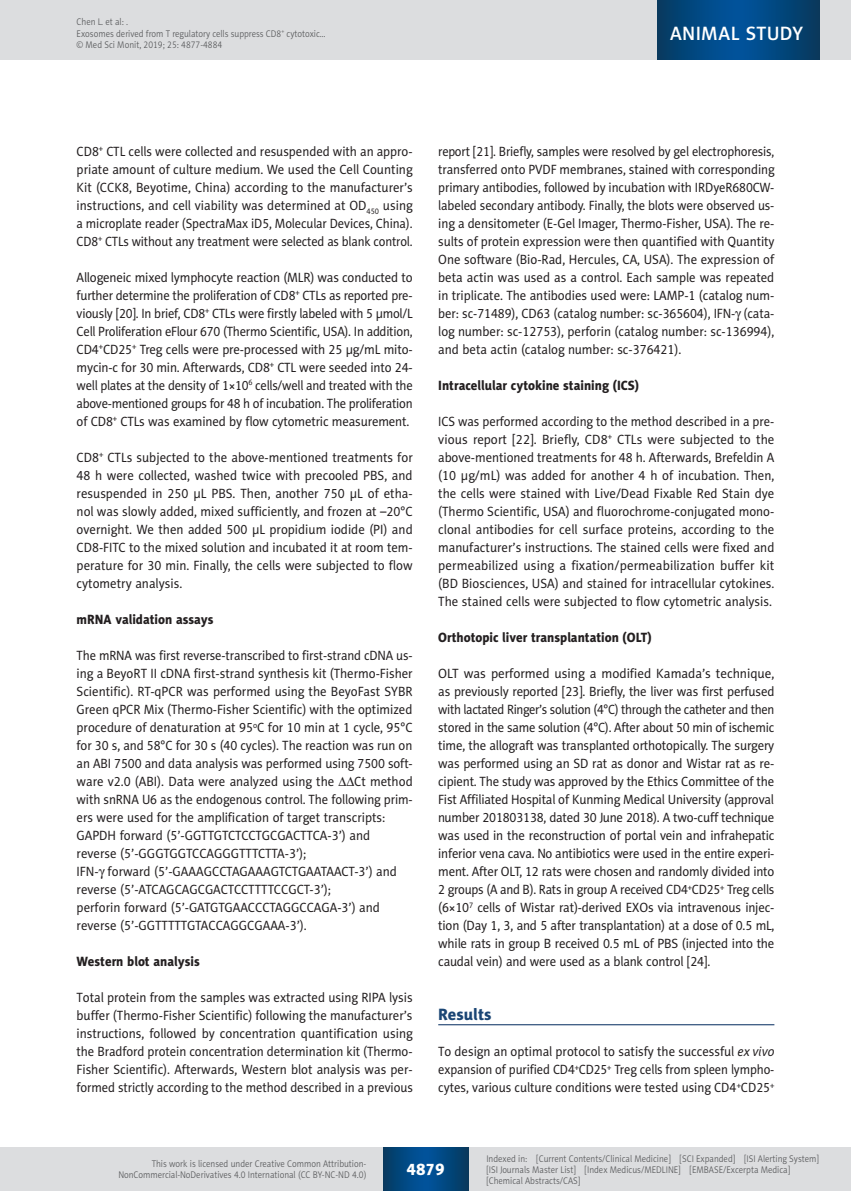
<style>
.page{position:relative;width:851px;height:1191px;background:#fff}
.page>*{position:absolute;margin:0;border:0;box-sizing:border-box;transform-origin:0 0}
.t1{font:19.5px "Naomi Sans EFN Medium";letter-spacing:.015em;color:#fff}
.MSM_Headline_1{font:16.5px "Naomi Sans EFN Heavy";color:#1a4574}
.t2{font:16.5px "Naomi Sans EFN Heavy";color:#fff}
.MSM_Body{font:13.5px/18px "Naomi Sans EFN";letter-spacing:-.005em;color:#231f20;text-align:justify;scale:.93 1}
.MSM_Body-2{font:13.5px/18px "Naomi Sans EFN";letter-spacing:-.005em;color:#231f20;text-align:justify;scale:.95 1}
.MSM_Body-3{font:13.5px/18px "Naomi Sans EFN";letter-spacing:-.005em;color:#231f20;text-align:justify}
.MSM_Body-4{font:13.5px/18px "Naomi Sans EFN";letter-spacing:-.005em;color:#231f20;text-align:justify;scale:.94 1}
.MSM_Body_no_before{font:13.5px "Naomi Sans EFN";color:#231f20;scale:.95 1}
.MSM_Headline_2{font:13.5px "Naomi Sans EFN Heavy";color:#231f20;scale:.95 1}
.MSM_pagina_zywa{font:9.75px/11.2px "Naomi Sans EFN Light";color:#57585a;scale:.9 1}
.MSM_pagina_sygnatura{font:9.75px "Naomi Sans EFN Light";color:#57585a;scale:.9 1}
.s1{font-family:"Standard Sym L"}
.s2{font-style:italic}
</style>
<div class="page">
<hr style="left:438px;top:1024px;width:336px;height:1px;background:#00295c">
<div style="left:0;top:1148px;width:850px;height:43px;background:#dcdddf"></div>
<svg style="left:383px;top:1147px;width:85px;height:43px;background:#02477e"></svg>
<div style="left:0;top:0;width:850px;height:60px;background:#dcdddf"></div>
<svg style="left:657px;top:0;width:162px;height:60px;background:#02477e"></svg>
<p class="MSM_pagina_zywa" style="left:77px;top:16px;width:278px">Chen L. et al: .<br>Exosomes derived from T regulatory cells suppress CD8<sup>+</sup> cytotoxic…</p>
<p class="MSM_pagina_sygnatura" style="left:77px;top:39px;width:163px">© Med Sci Monit, 2019; 25: 4877-4884</p>
<h1 class="t1" style="left:670px;top:22px;width:134px">ANIMAL STUDY</h1>
<p class="MSM_Body-4" style="left:77px;top:142px;width:359px">CD8<sup>+</sup> CTL cells were collected and resuspended with an appro&shy;priate amount of culture medium. We used the Cell Counting Kit (CCK8, Beyotime, China) according to the manufacturer’s instructions, and cell viability was determined at OD<sub>450</sub> using a microplate reader (SpectraMax iD5, Molecular Devices, China).<br>CD8<sup>+</sup> CTLs without any treatment were selected as blank control.</p>
<p class="MSM_Body-2" style="left:77px;top:268px;width:355px">Allogeneic mixed lymphocyte reaction (MLR) was conducted to further determine the proliferation of CD8<sup>+</sup> CTLs as reported pre&shy;viously [20]. In brief, CD8<sup>+</sup> CTLs were firstly labeled with 5 μmol/L Cell Proliferation eFlour 670 (Thermo Scientific, USA). In addition, CD4<sup>+</sup>CD25<sup>+</sup> Treg cells were pre-processed with 25 μg/mL mito&shy;mycin-c for 30 min. Afterwards, CD8<sup>+</sup> CTL were seeded into 24- well plates at the density of 1×10<sup>6</sup> cells/well and treated with the above-mentioned groups for 48 h of incubation. The proliferation of CD8<sup>+</sup> CTLs was examined by flow cytometric measurement.</p>
<p class="MSM_Body-2" style="left:77px;top:448px;width:355px">CD8<sup>+</sup> CTLs subjected to the above-mentioned treatments for 48 h were collected, washed twice with precooled PBS, and resuspended in 250 μL PBS. Then, another 750 μL of etha&shy;nol was slowly added, mixed sufficiently, and frozen at –20°C overnight. We then added 500 μL propidium iodide (PI) and CD8-FITC to the mixed solution and incubated it at room tem&shy;perature for 30 min. Finally, the cells were subjected to flow cytometry analysis.</p>
<p class="MSM_Headline_2" style="left:77px;top:611px;width:146px">mRNA validation assays</p>
<p class="MSM_Body" style="left:77px;top:646px;width:363px">The mRNA was first reverse-transcribed to first-strand cDNA us&shy;ing a BeyoRT II cDNA first-strand synthesis kit (Thermo-Fisher Scientific). RT-qPCR was performed using the BeyoFast SYBR Green qPCR Mix (Thermo-Fisher Scientific) with the optimized procedure of denaturation at 95<sup>o</sup>C for 10 min at 1 cycle, 95°C for 30 s, and 58°C for 30 s (40 cycles). The reaction was run on an ABI 7500 and data analysis was performed using 7500 soft&shy;ware v2.0 (ABI). Data were analyzed using the <span class="s1">DD</span>Ct method with snRNA U6 as the endogenous control. The following prim&shy;ers were used for the amplification of target transcripts:</p>
<p class="MSM_Body_no_before" style="left:77px;top:827px;width:310px">GAPDH forward (5’-GGTTGTCTCCTGCGACTTCA-3’) and</p>
<p class="MSM_Body_no_before" style="left:77px;top:845px;width:243px">reverse (5’-GGGTGGTCCAGGGTTTCTTA-3’);</p>
<p class="MSM_Body_no_before" style="left:77px;top:863px;width:339px">IFN-<span class="s1">g</span> forward (5’-GAAAGCCTAGAAAGTCTGAATAACT-3’) and</p>
<p class="MSM_Body_no_before" style="left:77px;top:881px;width:269px">reverse (5’-ATCAGCAGCGACTCCTTTTCCGCT-3’);</p>
<p class="MSM_Body_no_before" style="left:77px;top:899px;width:321px">perforin forward (5’-GATGTGAACCCTAGGCCAGA-3’) and</p>
<p class="MSM_Body_no_before" style="left:77px;top:917px;width:244px">reverse (5’-GGTTTTTGTACCAGGCGAAA-3’).</p>
<p class="MSM_Headline_2" style="left:77px;top:953px;width:131px">Western blot analysis</p>
<p class="MSM_Body-2" style="left:77px;top:988px;width:355px">Total protein from the samples was extracted using RIPA lysis buffer (Thermo-Fisher Scientific) following the manufacturer’s instructions, followed by concentration quantification using the Bradford protein concentration determination kit (Thermo-Fisher Scientific). Afterwards, Western blot analysis was per&shy;formed strictly according to the method described in a previous</p>
<p class="MSM_Body" style="left:438px;top:142px;width:363px">report [21]. Briefly, samples were resolved by gel electrophoresis, transferred onto PVDF membranes, stained with corresponding primary antibodies, followed by incubation with IRDyeR680CW&shy;labeled secondary antibody. Finally, the blots were observed us&shy;ing a densitometer (E-Gel Imager, Thermo-Fisher, USA). The re&shy;sults of protein expression were then quantified with Quantity One software (Bio-Rad, Hercules, CA, USA). The expression of beta actin was used as a control. Each sample was repeated in triplicate. The antibodies used were: LAMP-1 (catalog num&shy;ber: sc-71489), CD63 (catalog number: sc-365604), IFN-<span class="s1">g</span> (cata&shy;log number: sc-12753), perforin (catalog number: sc-136994), and beta actin (catalog number: sc-376421).</p>
<p class="MSM_Headline_2" style="left:438px;top:377px;width:213px">Intracellular cytokine staining (ICS)</p>
<p class="MSM_Body" style="left:438px;top:412px;width:363px">ICS was performed according to the method described in a pre&shy;vious report [22]. Briefly, CD8<sup>+</sup> CTLs were subjected to the above-mentioned treatments for 48 h. Afterwards, Brefeldin A (10 μg/mL) was added for another 4 h of incubation. Then, the cells were stained with Live/Dead Fixable Red Stain dye (Thermo Scientific, USA) and fluorochrome-conjugated mono&shy;clonal antibodies for cell surface proteins, according to the manufacturer’s instructions. The stained cells were fixed and permeabilized using a fixation/permeabilization buffer kit (BD Biosciences, USA) and stained for intracellular cytokines.<br>The stained cells were subjected to flow cytometric analysis.</p>
<p class="MSM_Headline_2" style="left:438px;top:629px;width:226px">Orthotopic liver transplantation (OLT)</p>
<p class="MSM_Body-3" style="left:438px;top:664px;width:337px">OLT was performed using a modified Kamada’s technique, as previously reported [23]. Briefly, the liver was first perfused with lactated Ringer’s solution (4°C) through the catheter and then stored in the same solution (4°C). After about 50 min of ischemic time, the allograft was transplanted orthotopically. The surgery was performed using an SD rat as donor and Wistar rat as re&shy;cipient. The study was approved by the Ethics Committee of the Fist Affiliated Hospital of Kunming Medical University (approval number 201803138, dated 30 June 2018). A two-cuff technique was used in the reconstruction of portal vein and infrahepatic inferior vena cava. No antibiotics were used in the entire experi&shy;ment. After OLT, 12 rats were chosen and randomly divided into 2 groups (A and B). Rats in group A received CD4<sup>+</sup>CD25<sup>+</sup> Treg cells (6×10<sup>7</sup> cells of Wistar rat)-derived EXOs via intravenous injec&shy;tion (Day 1, 3, and 5 after transplantation) at a dose of 0.5 mL, while rats in group B received 0.5 mL of PBS (injected into the caudal vein) and were used as a blank control [24].</p>
<p class="MSM_Headline_1" style="left:438px;top:1004px;width:55px">Results</p>
<p class="MSM_Body-2" style="left:438px;top:1042px;width:355px">To design an optimal protocol to satisfy the successful <span class="s2">ex vivo </span>expansion of purified CD4<sup>+</sup>CD25<sup>+</sup> Treg cells from spleen lympho&shy;cytes, various culture conditions were tested using CD4<sup>+</sup>CD25<sup>+</sup></p>
<p class="MSM_pagina_zywa" style="left:118px;top:1158px;width:277px;text-align:right">This work is licensed under Creative Common Attribution-<br>NonCommercial-NoDerivatives 4.0 International (CC BY-NC-ND 4.0)</p>
<p class="t2" style="left:406px;top:1159px;width:40px">4879</p>
<p class="MSM_pagina_zywa" style="left:486px;top:1152px;width:371px">Indexed in: [Current Contents/Clinical Medicine] [SCI Expanded] [ISI Alerting System] [ISI Journals Master List] [Index Medicus/MEDLINE] [EMBASE/Excerpta Medica] [Chemical Abstracts/CAS]</p>
</div>
